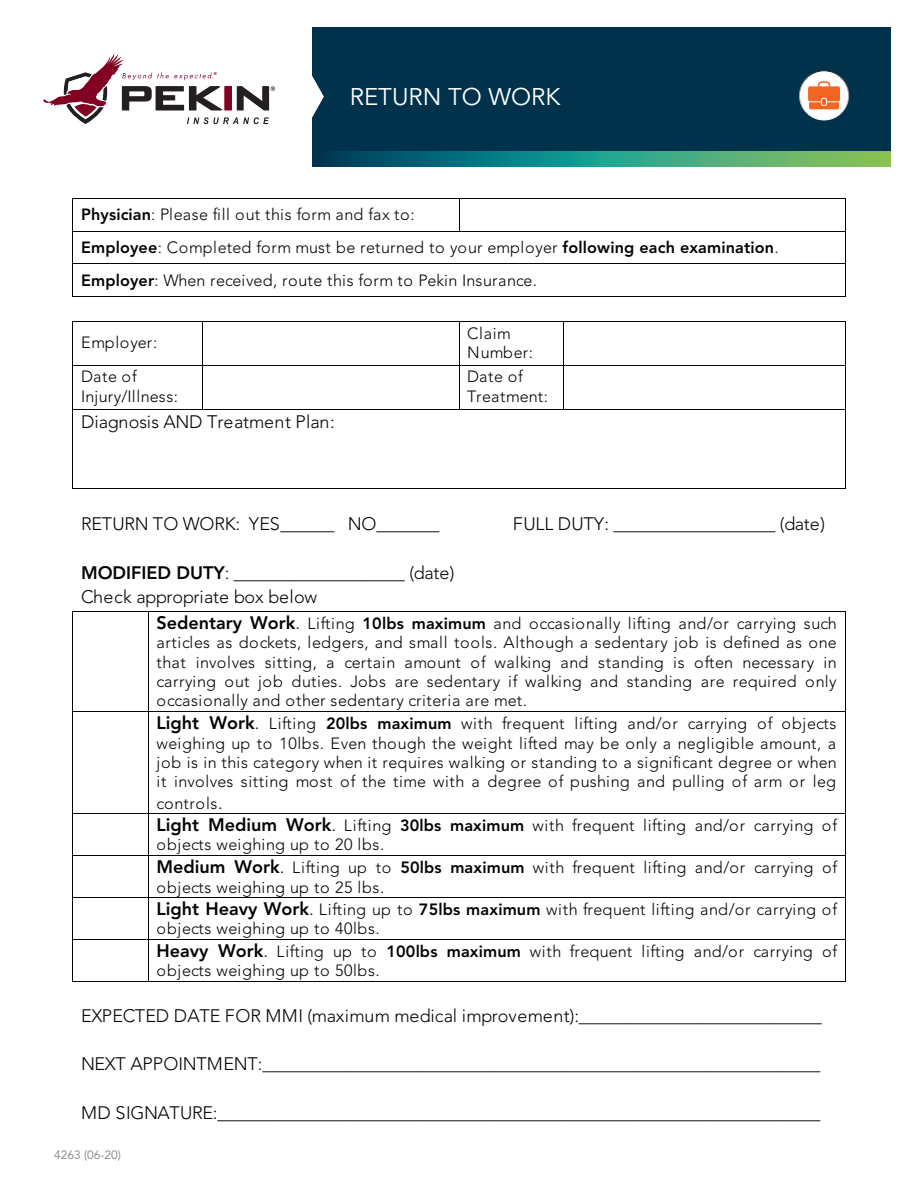
<style>
.page{position:relative;width:918px;height:1188px;background:#fff}
.page>*{position:absolute;margin:0;border:0;box-sizing:border-box;transform-origin:0 0}
.t1{font:24px "Avenir LT Pro";color:#fff}
.t2{font:300 18px/24.5px "Avenir LT Std";letter-spacing:-.01em;color:#040503}
.t3{font:300 16.2px/19.5px "Avenir LT Std";letter-spacing:.035em;color:#040503}
.t4{font:12px "Avenir LT Pro";color:#808285}
.s1{font-weight:800}
.s2{font-weight:800;font-size:18px}
.s3{font-size:18px}
</style>
<div class="page">
<hr style="left:72px;top:198px;width:774px;height:1px;background:#040503">
<hr style="left:72px;top:199px;width:1px;height:32px;background:#040503">
<hr style="left:459px;top:199px;width:1px;height:32px;background:#040503">
<hr style="left:845px;top:199px;width:1px;height:32px;background:#040503">
<hr style="left:72px;top:231px;width:774px;height:1px;background:#040503">
<hr style="left:72px;top:232px;width:1px;height:32px;background:#040503">
<hr style="left:845px;top:232px;width:1px;height:32px;background:#040503">
<hr style="left:72px;top:264px;width:774px;height:1px;background:#040503">
<hr style="left:72px;top:264px;width:1px;height:33px;background:#040503">
<hr style="left:72px;top:296px;width:773px;height:1px;background:#040503">
<hr style="left:845px;top:264px;width:1px;height:33px;background:#040503">
<hr style="left:72px;top:321px;width:774px;height:1px;background:#040503">
<hr style="left:72px;top:322px;width:1px;height:43px;background:#040503">
<hr style="left:202px;top:322px;width:1px;height:43px;background:#040503">
<hr style="left:459px;top:322px;width:1px;height:43px;background:#040503">
<hr style="left:563px;top:322px;width:1px;height:43px;background:#040503">
<hr style="left:845px;top:322px;width:1px;height:43px;background:#040503">
<hr style="left:72px;top:365px;width:774px;height:1px;background:#040503">
<hr style="left:72px;top:366px;width:1px;height:43px;background:#040503">
<hr style="left:202px;top:366px;width:1px;height:43px;background:#040503">
<hr style="left:459px;top:366px;width:1px;height:43px;background:#040503">
<hr style="left:563px;top:366px;width:1px;height:43px;background:#040503">
<hr style="left:845px;top:366px;width:1px;height:43px;background:#040503">
<hr style="left:72px;top:409px;width:774px;height:1px;background:#040503">
<hr style="left:72px;top:489px;width:774px;height:1px;background:#040503">
<svg style="left:72px;top:410px;width:1px;height:80px"></svg>
<svg style="left:845px;top:410px;width:1px;height:80px"></svg>
<hr style="left:72px;top:611px;width:774px;height:1px;background:#040503">
<hr style="left:72px;top:612px;width:1px;height:99px;background:#040503">
<hr style="left:148px;top:612px;width:1px;height:99px;background:#040503">
<hr style="left:845px;top:612px;width:1px;height:99px;background:#040503">
<hr style="left:72px;top:711px;width:774px;height:1px;background:#040503">
<hr style="left:72px;top:712px;width:1px;height:101px;background:#040503">
<hr style="left:148px;top:712px;width:1px;height:101px;background:#040503">
<hr style="left:845px;top:712px;width:1px;height:101px;background:#040503">
<hr style="left:72px;top:813px;width:774px;height:1px;background:#040503">
<hr style="left:72px;top:814px;width:1px;height:41px;background:#040503">
<hr style="left:148px;top:814px;width:1px;height:41px;background:#040503">
<hr style="left:845px;top:814px;width:1px;height:41px;background:#040503">
<hr style="left:72px;top:855px;width:774px;height:1px;background:#040503">
<hr style="left:72px;top:856px;width:1px;height:41px;background:#040503">
<hr style="left:148px;top:856px;width:1px;height:41px;background:#040503">
<hr style="left:845px;top:856px;width:1px;height:41px;background:#040503">
<hr style="left:72px;top:897px;width:774px;height:1px;background:#040503">
<hr style="left:72px;top:898px;width:1px;height:41px;background:#040503">
<hr style="left:148px;top:898px;width:1px;height:41px;background:#040503">
<hr style="left:845px;top:898px;width:1px;height:41px;background:#040503">
<hr style="left:72px;top:939px;width:774px;height:1px;background:#040503">
<hr style="left:72px;top:940px;width:1px;height:42px;background:#040503">
<hr style="left:72px;top:981px;width:76px;height:1px;background:#040503">
<hr style="left:148px;top:940px;width:1px;height:42px;background:#040503">
<hr style="left:149px;top:981px;width:696px;height:1px;background:#040503">
<hr style="left:845px;top:940px;width:1px;height:42px;background:#040503">
<div style="left:312px;top:27px;width:579px;height:139px;background:#00324c"></div>
<svg style="left:43px;top:53px;width:232px;height:71px"></svg>
<svg style="left:312px;top:75px;width:12px;height:43px"></svg>
<div style="left:799px;top:71px;width:50px;height:49px;background:#fff;border-radius:50%"></div>
<div style="left:799px;top:70px;width:50px;height:50px;border:1px solid #fff;border-radius:50%"></div>
<svg style="left:335px;top:151px;width:556px;height:15px;background:#319478"></svg>
<svg style="left:808px;top:81px;width:32px;height:28px"></svg>
<p class="t1" style="left:350px;top:83px;width:212px">RETURN TO WORK</p>
<p class="t3" style="left:81px;top:199px;width:699px;line-height:32.5px"><span class="s1">Physician</span>: Please fill out this form and fax to:<br><span class="s1">Employee</span>: Completed form must be returned to your employer <span class="s1">following each examination</span>.<br><span class="s1">Employer</span>: When received, route this form to Pekin Insurance.</p>
<p class="t3" style="left:81px;top:333px;width:78px">Employer:</p>
<p class="t3" style="left:467px;top:323px;width:67px">Claim<br>Number:</p>
<p class="t3" style="left:81px;top:367px;width:99px">Date of<br>Injury/Illness:</p>
<p class="t3" style="left:467px;top:367px;width:82px">Date of<br>Treatment:</p>
<p class="t2" style="left:81px;top:409px;width:255px">Diagnosis AND Treatment Plan:</p>
<p class="t2" style="left:81px;top:511px;width:360px">RETURN TO WORK: YES______ NO_______</p>
<p class="t2" style="left:513px;top:511px;width:314px">FULL DUTY: __________________ (date)</p>
<p class="t2" style="left:81px;top:560px;width:375px"><span class="s1">MODIFIED DUTY</span>: ___________________ (date)<br>Check appropriate box below</p>
<p class="t3" style="left:157px;top:613px;width:682px;text-align:justify"><span class="s2">Sedentary Work</span><span class="s3">.</span> Lifting <span class="s1">10lbs maximum</span> and occasionally lifting and/or carrying such articles as dockets, ledgers, and small tools. Although a sedentary job is defined as one that involves sitting, a certain amount of walking and standing is often necessary in carrying out job duties. Jobs are sedentary if walking and standing are required only occasionally and other sedentary criteria are met.</p>
<p class="t3" style="left:157px;top:714px;width:682px;text-align:justify"><span class="s2">Light Work</span><span class="s3">.</span> Lifting <span class="s1">20lbs maximum</span> with frequent lifting and/or carrying of objects weighing up to 10lbs. Even though the weight lifted may be only a negligible amount, a job is in this category when it requires walking or standing to a significant degree or when it involves sitting most of the time with a degree of pushing and pulling of arm or leg</p>
<p class="t3" style="left:157px;top:792px;width:682px;line-height:22.4px">controls<span class="s3">.<br></span><span class="s2">Light Medium Work</span><span class="s3">.</span> Lifting <span class="s1">30lbs maximum</span> with frequent lifting and/or carrying of</p>
<p class="t3" style="left:157px;top:834px;width:682px;line-height:22.4px">objects weighing up to 20 lbs.<br><span class="s2">Medium Work</span><span class="s3">.</span> Lifting up to <span class="s1">50lbs maximum</span> with frequent lifting and/or carrying of</p>
<p class="t3" style="left:157px;top:876px;width:682px;line-height:22.4px">objects weighing up to 25 lbs.<br><span class="s2">Light Heavy Work</span><span class="s3">.</span> Lifting up to <span class="s1">75lbs maximum</span> with frequent lifting and/or carrying of</p>
<p class="t3" style="left:157px;top:917px;width:682px;line-height:22.6px">objects weighing up to 40lbs.<br><span class="s2">Heavy Work</span><span class="s3">.</span> Lifting up to <span class="s1">100lbs maximum</span> with frequent lifting and/or carrying of</p>
<p class="t3" style="left:157px;top:961px;width:225px">objects weighing up to 50lbs.</p>
<p class="t2" style="left:81px;top:1004px;width:742px">EXPECTED DATE FOR MMI (maximum medical improvement):___________________________</p>
<p class="t2" style="left:81px;top:1052px;width:741px">NEXT APPOINTMENT:______________________________________________________________</p>
<p class="t2" style="left:81px;top:1101px;width:741px">MD SIGNATURE:___________________________________________________________________</p>
<p class="t4" style="left:54px;top:1147px;width:68px">4263 (06-20)</p>
</div>
